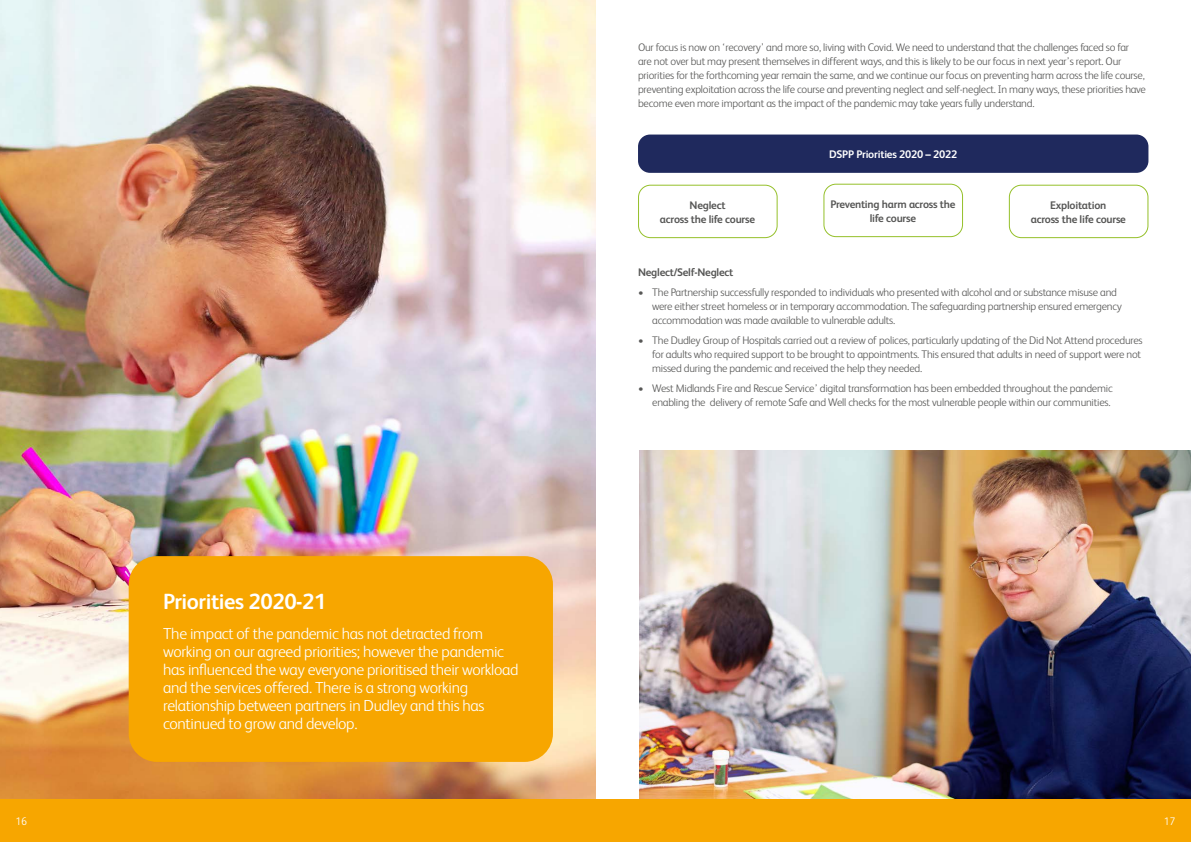
<style>
.page{position:relative;width:1191px;height:842px;background:#fff}
.page>*{position:absolute;margin:0;border:0;box-sizing:border-box;transform-origin:0 0}
.t1{font:700 22px "FS Albert";letter-spacing:-.02em;color:#fff}
.t2{font:300 16px/18px "FS Albert";letter-spacing:-.02em;color:#fff}
.t3{font:300 11px/14px "FS Albert";letter-spacing:-.02em;color:#575756}
.t4{font:700 11px/14px "FS Albert";letter-spacing:-.02em;color:#575756;text-align:center}
.t5{font:700 11px "FS Albert";letter-spacing:-.02em;color:#fff}
.t6{font:300 11px "FS Albert";color:#fff}
</style>
<div class="page">
<img style="left:639px;top:451px;width:552px;height:348px">
<img style="left:0;top:0;width:595px;height:799px">
<div style="left:0;top:799px;width:1191px;height:43px;background:#f7a600"></div>
<div style="left:129px;top:556px;width:424px;height:206px;background:#f7a600;border-radius:28px"></div>
<div style="left:638px;top:135px;width:510px;height:38px;background:#1f295d;border-radius:12px"></div>
<div style="left:638px;top:185px;width:139px;height:53px;border:1px solid #95c02a;border-radius:12px"></div>
<div style="left:823px;top:184px;width:140px;height:53px;border:1px solid #95c02a;border-radius:12px"></div>
<div style="left:1008px;top:185px;width:140px;height:53px;border:1px solid #95c02a;border-radius:12px"></div>
<p class="t3" style="left:638px;top:40px;width:509px">Our focus is now on ‘recovery’ and more so, living with Covid. We need to understand that the challenges faced so far<br>are not over but may present themselves in different ways, and this is likely to be our focus in next year’s report. Our priorities for the forthcoming year remain the same, and we continue our focus on preventing harm across the life course, preventing exploitation across the life course and preventing neglect and self-neglect. In many ways, these priorities have become even more important as the impact of the pandemic may take years fully understand.</p>
<p class="t4" style="left:689px;top:198px;width:37px">Neglect</p>
<p class="t4" style="left:660px;top:212px;width:97px">across the life course</p>
<p class="t5" style="left:829px;top:148px;width:130px">DSPP Priorities 2020 – 2022</p>
<p class="t4" style="left:830px;top:197px;width:127px">Preventing harm across the life course</p>
<p class="t4" style="left:1050px;top:198px;width:58px">Exploitation</p>
<p class="t4" style="left:1030px;top:212px;width:97px">across the life course</p>
<p class="t1" style="left:163px;top:589px;width:165px">Priorities 2020-21</p>
<p class="t2" style="left:163px;top:624px;width:357px">The impact of the pandemic has not detracted from working on our agreed priorities; however the pandemic has influenced the way everyone prioritised their workload and the services offered. There is a strong working relationship between partners in Dudley and this has continued to grow and develop.</p>
<p class="t4" style="left:638px;top:266px;width:97px">Neglect/Self-Neglect</p>
<p class="t3" style="left:652px;top:285px;width:471px;text-indent:-14px">• The Partnership successfully responded to individuals who presented with alcohol and or substance misuse and were either street homeless or in temporary accommodation. The safeguarding partnership ensured emergency accommodation was made available to vulnerable adults.</p>
<p class="t3" style="left:652px;top:333px;width:492px;text-indent:-14px">• The Dudley Group of Hospitals carried out a review of polices, particularly updating of the Did Not Attend procedures for adults who required support to be brought to appointments. This ensured that adults in need of support were not missed during the pandemic and received the help they needed.</p>
<p class="t3" style="left:638px;top:381px;width:476px;text-align:right">• West Midlands Fire and Rescue Service’ digital transformation has been embedded throughout the pandemic enabling the delivery of remote Safe and Well checks for the most vulnerable people within our communities.</p>
<p class="t6" style="left:15px;top:815px;width:13px">16</p>
<p class="t6" style="left:1163px;top:815px;width:13px">17</p>
</div>
